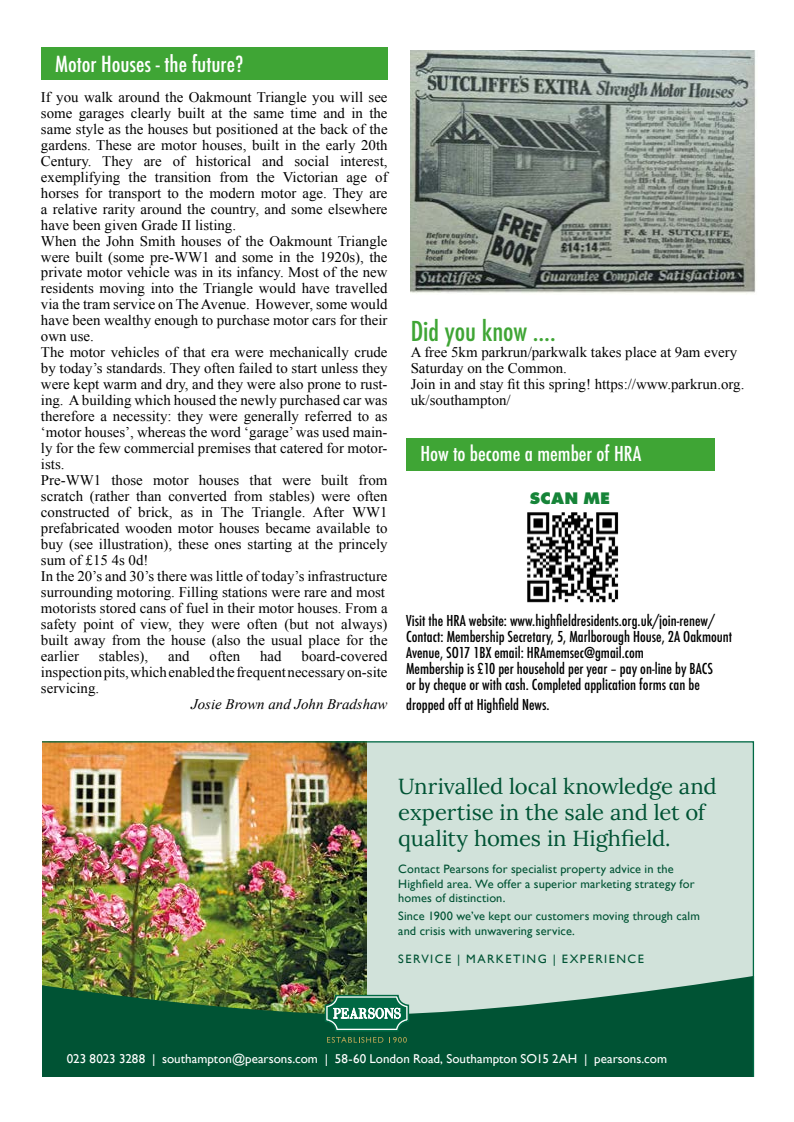
<style>
.page{position:relative;width:794px;height:1122px;background:#fff}
.page>*{position:absolute;margin:0;border:0;box-sizing:border-box;transform-origin:0 0}
.t1{font:500 condensed 26.6px "Futura";color:#3fa535}
.t2{font:21.8px/26.1px "Lora";letter-spacing:-.005em;color:#005334}
.t3{font:500 condensed 21.6px "Futura";color:#fff;scale:1.05 1}
.t4{font:500 condensed 20px "Futura";color:#fff;scale:1.05 1}
.t5{font:700 17.4px "Futura POT Extr";letter-spacing:.05em;color:#168438}
.t6{font:14.7px/16px "Times New Roman";color:#000}
.t7{font:500 condensed 14.7px/16px "Futura";color:#000}
.t8{font:italic 14.7px "Times New Roman";color:#000}
.t9{font:12.8px "Gill Sans";color:#fff}
.t10{font:12.2px/14.6px "Gill Sans";letter-spacing:.01em;color:#005334}
.t11{font:12.2px "Gill Sans";letter-spacing:.12em;color:#005334}
</style>
<div class="page">
<div style="left:41px;top:47px;width:347px;height:33px;background:#3fa535"></div>
<img style="left:43px;top:741px;width:711px;height:336px">
<div style="left:406px;top:438px;width:309px;height:32px;background:#3fa535"></div>
<img style="left:527px;top:512px;width:92px;height:91px">
<img style="left:411px;top:50px;width:345px;height:244px">
<h3 class="t3" style="left:55px;top:50px;width:181px">Motor Houses - the future?</h3>
<p class="t6" style="left:41px;top:88px;width:348px">If you walk around the Oakmount Triangle you will see some garages clearly built at the same time and in the same style as the houses but positioned at the back of the gardens. These are motor houses, built in the early 20th Century. They are of historical and social interest, exemplifying the transition from the Victorian age of horses for transport to the modern motor age. They are a relative rarity around the country, and some elsewhere have been given Grade II listing.<br>When the John Smith houses of the Oakmount Triangle were built (some pre-WW1 and some in the 1920s), the private motor vehicle was in its infancy. Most of the new residents moving into the Triangle would have travelled via the tram service on The Avenue. However, some would have been wealthy enough to purchase motor cars for their own use.<br>The motor vehicles of that era were mechanically crude by today’s standards. They often failed to start unless they were kept warm and dry, and they were also prone to rust&shy;ing. A building which housed the newly purchased car was therefore a necessity: they were generally referred to as ‘motor houses’, whereas the word ‘garage’ was used main&shy;ly for the few commercial premises that catered for motor&shy;ists.<br>Pre-WW1 those motor houses that were built from scratch (rather than converted from stables) were often constructed of brick, as in The Triangle. After WW1 prefabricated wooden motor houses became available to buy (see illustration), these ones starting at the princely sum of £15 4s 0d!<br>In the 20’s and 30’s there was little of today’s infrastructure surrounding motoring. Filling stations were rare and most motorists stored cans of fuel in their motor houses. From a safety point of view, they were often (but not always) built away from the house (also the usual place for the earlier</p>
<p class="t6" style="left:41px;top:648px;width:348px;text-align:justify;text-indent:261px">board-covered inspection pits, which enabled the frequent necessary on-site servicing.</p>
<p class="t8" style="left:191px;top:694px;width:198px">Josie Brown and John Bradshaw</p>
<p class="t6" style="left:99px;top:648px;width:51px">stables),</p>
<p class="t6" style="left:168px;top:648px;width:23px">and</p>
<p class="t6" style="left:210px;top:648px;width:32px">often</p>
<p class="t6" style="left:260px;top:648px;width:23px">had</p>
<h1 class="t1" style="left:411px;top:314px;width:146px">Did you know ….</h1>
<p class="t6" style="left:411px;top:344px;width:335px">A free 5km parkrun/parkwalk takes place at 9am every Saturday on the Common.<br>Join in and stay fit this spring! https://www.parkrun.org. uk/southampton/</p>
<h3 class="t4" style="left:420px;top:440px;width:212px">How to become a member of HRA</h3>
<p class="t5" style="left:530px;top:489px;width:81px">SCAN ME</p>
<p class="t7" style="left:406px;top:613px;width:328px">Visit the HRA website: www.highfieldresidents.org.uk/join-renew/ Contact: Membership Secretary, 5, Marlborough House, 2A Oakmount Avenue, SO17 1BX email: HRAmemsec@gmail.com<br>Membership is £10 per household per year – pay on-line by BACS<br>or by cheque or with cash. Completed application forms can be</p>
<p class="t7" style="left:406px;top:696px;width:145px">dropped off at Highfield News.</p>
<h2 class="t2" style="left:398px;top:772px;width:320px">Unrivalled local knowledge and expertise in the sale and let of quality homes in Highfield.</h2>
<p class="t10" style="left:398px;top:861px;width:298px">Contact Pearsons for specialist property advice in the<br>Highfield area. We offer a superior marketing strategy for homes of distinction.</p>
<p class="t10" style="left:398px;top:909px;width:303px">Since 1900 we’ve kept our customers moving through calm and crisis with unwavering service.</p>
<p class="t11" style="left:398px;top:952px;width:247px">SERVICE | MARKETING | EXPERIENCE</p>
<p class="t9" style="left:67px;top:1051px;width:602px">023 8023 3288 | southampton@pearsons.com | 58-60 London Road, Southampton SO15 2AH | pearsons.com</p>
</div>
